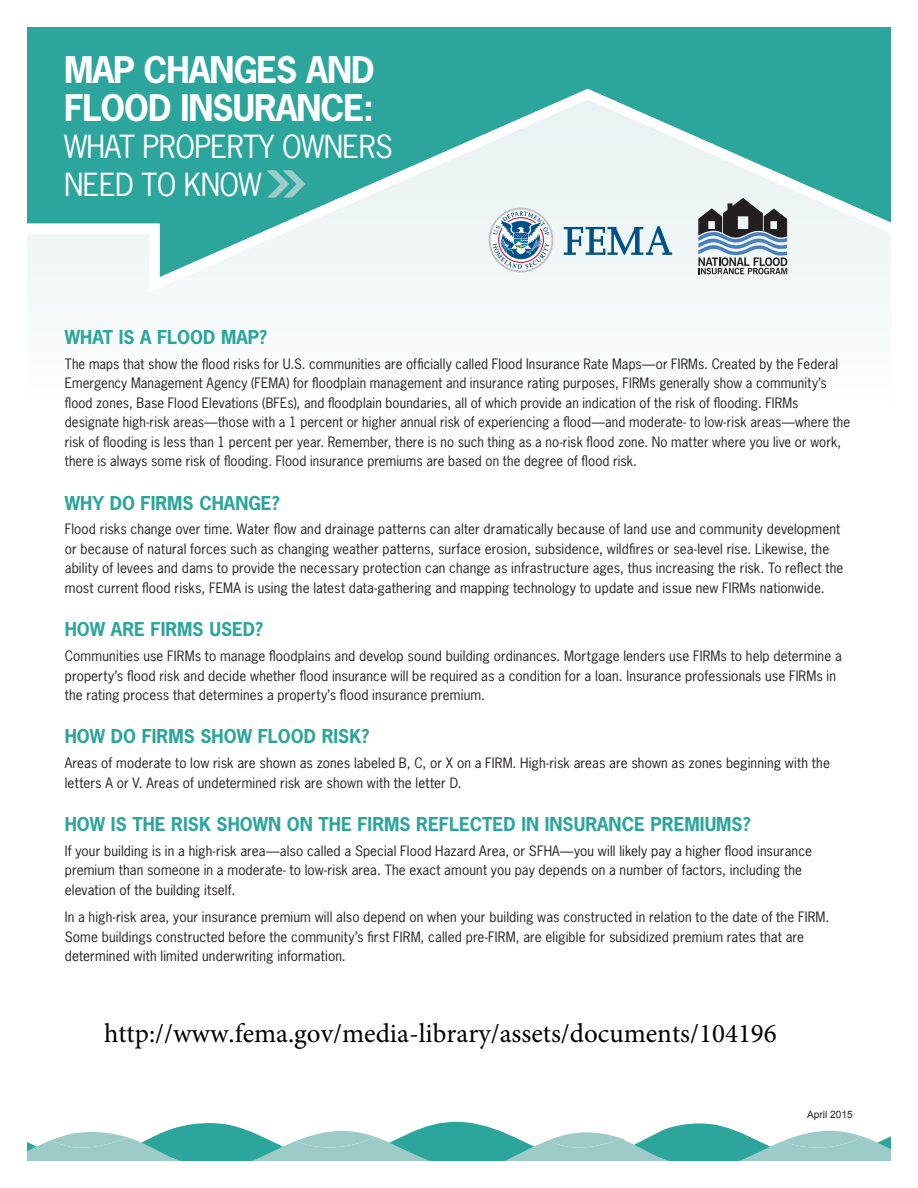
<style>
.page{position:relative;width:918px;height:1188px;background:#fff}
.page>*{position:absolute;margin:0;border:0;box-sizing:border-box;transform-origin:0 0}
.t1{font:700 34.5px "News Gothic";letter-spacing:-.03em;color:#fff}
.t2{font:30px/37.5px "News Gothic";letter-spacing:-.02em;color:#fff}
.t3{font:27px "Minion Pro";color:#000}
.t4{font:700 18px "News Gothic Std";color:#2ca59c}
.text{font:13.5px/19.5px "News Gothic Std";letter-spacing:.01em;color:#231f20}
.date_stamp{font:10.2px "Arial";color:#231f20}
</style>
<div class="page">
<div style="left:27px;top:277px;width:864px;height:25px;background:#f4f9f8"></div>
<svg style="left:27px;top:27px;width:864px;height:250px;fill:#2ca59c"></svg>
<svg style="left:166px;top:1122px;width:669px;height:9px"></svg>
<svg style="left:61px;top:1131px;width:830px;height:6px"></svg>
<svg style="left:27px;top:1137px;width:864px;height:24px;background:#75bfb9"></svg>
<svg style="left:564px;top:226px;width:108px;height:29px"></svg>
<svg style="left:489px;top:208px;width:64px;height:64px"></svg>
<svg style="left:698px;top:198px;width:89px;height:76px"></svg>
<svg style="left:267px;top:170px;width:38px;height:28px"></svg>
<p class="t1" style="left:64px;top:47px;width:312px">MAP CHANGES AND</p>
<p class="t1" style="left:64px;top:85px;width:311px">FLOOD INSURANCE:</p>
<p class="t2" style="left:64px;top:127px;width:330px">WHAT PROPERTY OWNERS<br>NEED TO KNOW</p>
<h1 class="t4" style="left:65px;top:325px;width:204px">WHAT IS A FLOOD MAP?</h1>
<p class="text" style="left:65px;top:354px;width:787px">The maps that show the flood risks for U.S. communities are officially called Flood Insurance Rate Maps—or FIRMs. Created by the Federal Emergency Management Agency (FEMA) for floodplain management and insurance rating purposes, FIRMs generally show a community’s flood zones, Base Flood Elevations (BFEs), and floodplain boundaries, all of which provide an indication of the risk of flooding. FIRMs designate high-risk areas—those with a 1 percent or higher annual risk of experiencing a flood—and moderate- to low-risk areas—where the risk of flooding is less than 1 percent per year. Remember, there is no such thing as a no-risk flood zone. No matter where you live or work, there is always some risk of flooding. Flood insurance premiums are based on the degree of flood risk.</p>
<h2 class="t4" style="left:65px;top:491px;width:217px">WHY DO FIRMS CHANGE?</h2>
<p class="text" style="left:65px;top:520px;width:780px">Flood risks change over time. Water flow and drainage patterns can alter dramatically because of land use and community development or because of natural forces such as changing weather patterns, surface erosion, subsidence, wildfires or sea-level rise. Likewise, the ability of levees and dams to provide the necessary protection can change as infrastructure ages, thus increasing the risk. To reflect the most current flood risks, FEMA is using the latest data-gathering and mapping technology to update and issue new FIRMs nationwide.</p>
<h2 class="t4" style="left:65px;top:617px;width:200px">HOW ARE FIRMS USED?</h2>
<p class="text" style="left:65px;top:646px;width:778px">Communities use FIRMs to manage floodplains and develop sound building ordinances. Mortgage lenders use FIRMs to help determine a property’s flood risk and decide whether flood insurance will be required as a condition for a loan. Insurance professionals use FIRMs in the rating process that determines a property’s flood insurance premium.</p>
<h2 class="t4" style="left:65px;top:725px;width:306px">HOW DO FIRMS SHOW FLOOD RISK?</h2>
<p class="text" style="left:65px;top:753px;width:767px">Areas of moderate to low risk are shown as zones labeled B, C, or X on a FIRM. High-risk areas are shown as zones beginning with the letters A or V. Areas of undetermined risk are shown with the letter D.</p>
<h2 class="t4" style="left:65px;top:812px;width:688px">HOW IS THE RISK SHOWN ON THE FIRMS REFLECTED IN INSURANCE PREMIUMS?</h2>
<p class="text" style="left:65px;top:841px;width:749px">If your building is in a high-risk area—also called a Special Flood Hazard Area, or SFHA—you will likely pay a higher flood insurance premium than someone in a moderate- to low-risk area. The exact amount you pay depends on a number of factors, including the elevation of the building itself.</p>
<p class="text" style="left:65px;top:907px;width:766px">In a high-risk area, your insurance premium will also depend on when your building was constructed in relation to the date of the FIRM.<br>Some buildings constructed before the community’s first FIRM, called pre-FIRM, are eligible for subsidized premium rates that are determined with limited underwriting information.</p>
<h3 class="t3" style="left:104px;top:1016px;width:674px">http://www.fema.gov/media-library/assets/documents/104196</h3>
<p class="date_stamp" style="left:807px;top:1108px;width:47px">April 2015</p>
</div>
